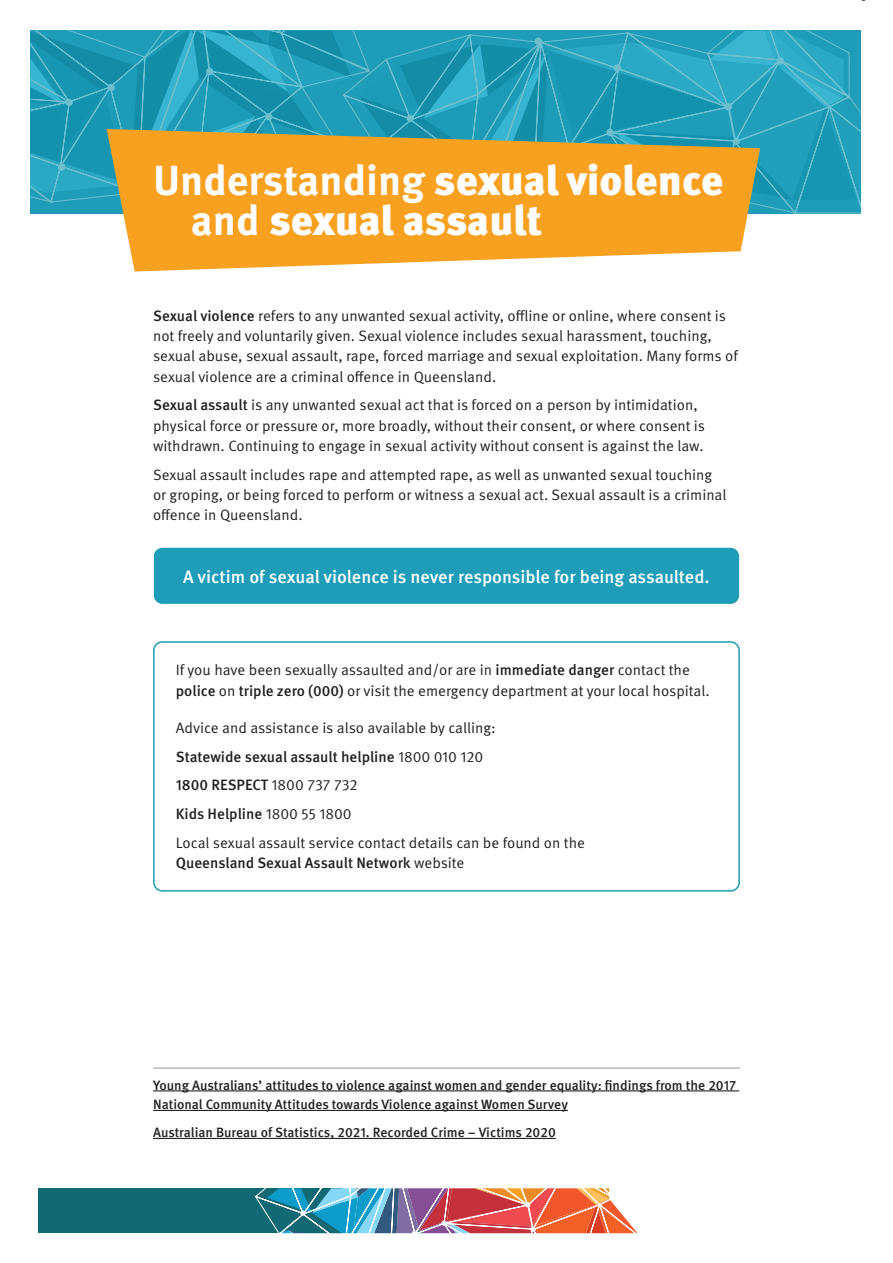
<style>
.page{position:relative;width:893px;height:1263px;background:#fff}
.page>*{position:absolute;margin:0;border:0;box-sizing:border-box;transform-origin:0 0}
.copy{font:900 42px/40.5px "Meta OT";letter-spacing:-.005em;color:#fff}
.copy-2{font:500 18px "Meta OT";color:#fff}
.copy-3{font:15px/20.2px "Meta OT Norm";color:#231f20}
.copy-4{font:500 15px "Meta OT";color:#231f20}
.copy-5{font:500 13.5px/19.5px "Meta OT";color:#231f20}
.s1{font-weight:700}
.s2{font-family:"Meta OT";font-weight:500}
.s3{font-family:"Meta OT Norm";font-weight:400}
</style>
<div class="page">
<svg style="left:30px;top:30px;width:831px;height:184px;background:#259eb9"></svg>
<svg style="left:107px;top:129px;width:653px;height:142px;background:#e7a83f"></svg>
<div style="left:154px;top:548px;width:585px;height:56px;background:#1f9db8;border-radius:9px"></div>
<div style="left:153px;top:641px;width:587px;height:251px;border:2px solid #1f9db8;border-radius:9px"></div>
<hr style="left:153px;top:1068px;width:587px;height:1px;background:#939598">
<hr style="left:153px;top:1090px;width:586px;height:1px;background:#231f20">
<hr style="left:153px;top:1110px;width:415px;height:1px;background:#231f20">
<hr style="left:153px;top:1138px;width:403px;height:1px;background:#231f20">
<div style="left:38px;top:1188px;width:305px;height:45px;background:#126973"></div>
<svg style="left:254px;top:1188px;width:384px;height:45px"></svg>
<p class="copy" style="left:191px;top:162px;width:534px;text-indent:-38px"><span class="s1">Understanding</span> sexual violence <span class="s1">and</span> sexual assault</p>
<p class="copy-3" style="left:153px;top:306px;width:586px"><span class="s2">Sexual violence</span> refers to any unwanted sexual activity, offline or online, where consent is not freely and voluntarily given. Sexual violence includes sexual harassment, touching, sexual abuse, sexual assault, rape, forced marriage and sexual exploitation. Many forms of sexual violence are a criminal offence in Queensland.</p>
<p class="copy-3" style="left:153px;top:395px;width:553px"><span class="s2">Sexual assault</span> is any unwanted sexual act that is forced on a person by intimidation, physical force or pressure or, more broadly, without their consent, or where consent is withdrawn. Continuing to engage in sexual activity without consent is against the law.</p>
<p class="copy-3" style="left:153px;top:465px;width:575px">Sexual assault includes rape and attempted rape, as well as unwanted sexual touching or groping, or being forced to perform or witness a sexual act. Sexual assault is a criminal offence in Queensland.</p>
<p class="copy-2" style="left:183px;top:565px;width:528px">A victim of sexual violence is never responsible for being assaulted.</p>
<p class="copy-3" style="left:176px;top:660px;width:535px">If you have been sexually assaulted and/or are in <span class="s2">immediate danger</span> contact the <span class="s2">police</span> on <span class="s2">triple zero (000)</span> or visit the emergency department at your local hospital.</p>
<p class="copy-3" style="left:176px;top:718px;width:321px">Advice and assistance is also available by calling:</p>
<p class="copy-4" style="left:176px;top:747px;width:309px">Statewide sexual assault helpline <span class="s3">1800 010 120</span></p>
<p class="copy-4" style="left:176px;top:776px;width:183px">1800 RESPECT <span class="s3">1800 737 732</span></p>
<p class="copy-4" style="left:176px;top:804px;width:177px">Kids Helpline <span class="s3">1800 55 1800</span></p>
<p class="copy-3" style="left:176px;top:833px;width:411px">Local sexual assault service contact details can be found on the<br><span class="s2">Queensland Sexual Assault Network</span> website</p>
<p class="copy-5" style="left:153px;top:1075px;width:585px">Young Australians’ attitudes to violence against women and gender equality: findings from the 2017<br>National Community Attitudes towards Violence against Women Survey</p>
<p class="copy-5" style="left:153px;top:1123px;width:404px">Australian Bureau of Statistics, 2021. Recorded Crime – Victims 2020</p>
</div>
